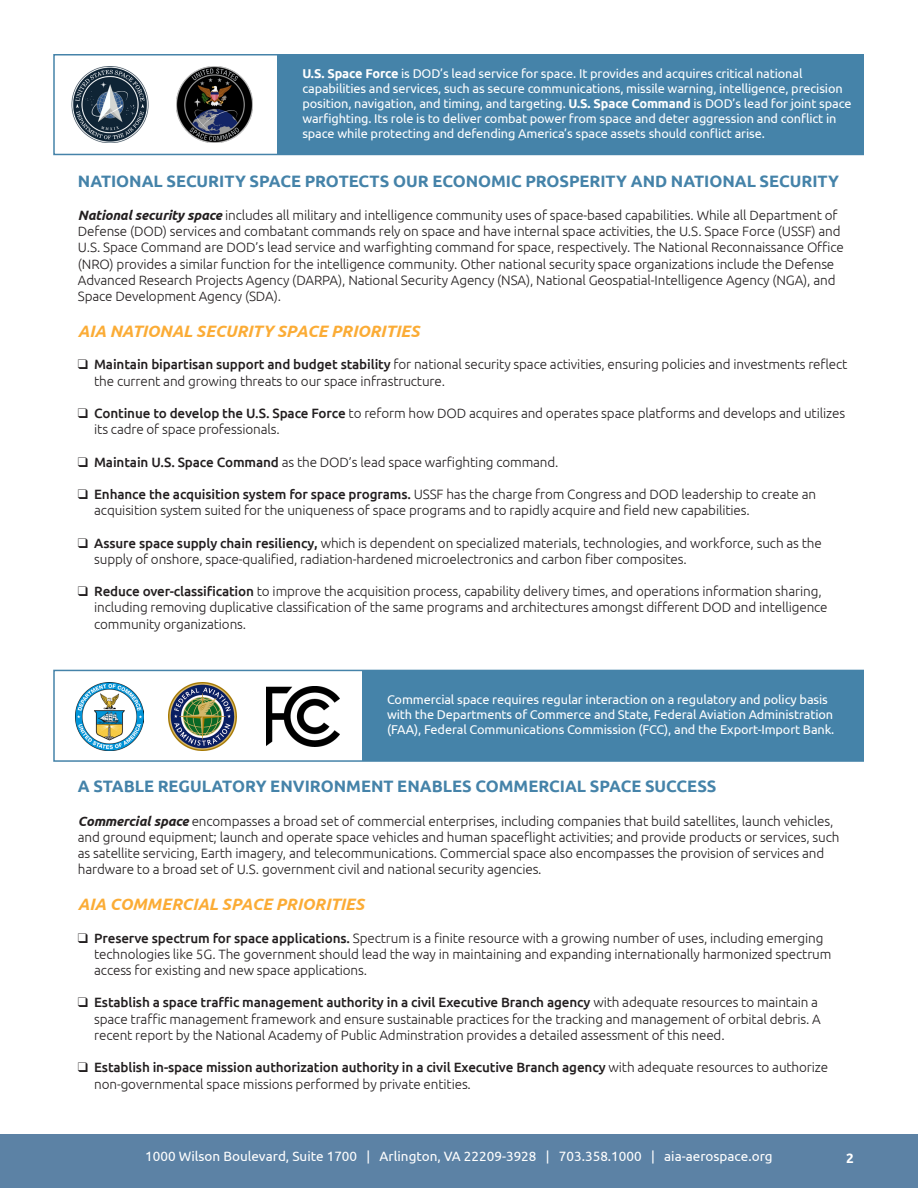
<style>
.page{position:relative;width:918px;height:1188px;background:#fff}
.page>*{position:absolute;margin:0;border:0;box-sizing:border-box;transform-origin:0 0}
.t1{font:700 16.5px "Ubuntu";letter-spacing:-.005em;color:#4583a9}
.t2{font:italic 700 16.5px "Ubuntu";letter-spacing:-.005em;color:#fbac36}
.t3{font:300 13.5px/16.2px "Ubuntu";letter-spacing:-.01em;color:#231f20}
.t4{font:13.5px "Ubuntu";color:#fff}
.t5{font:700 13.5px "Ubuntu";color:#fff}
.t6{font:12.75px/15px "Ubuntu";letter-spacing:-.01em;color:#fff}
.s1{font-weight:700}
.s2{font-weight:700;font-style:italic}
.s3{font-weight:500}
</style>
<div class="page">
<div style="left:363px;top:670px;width:500px;height:91px;background:#4583a9"></div>
<div style="left:278px;top:55px;width:585px;height:100px;background:#4583a9"></div>
<div style="left:0;top:1134px;width:918px;height:54px;background:#5c82a5"></div>
<img style="left:76px;top:683px;width:68px;height:68px">
<img style="left:169px;top:683px;width:68px;height:68px">
<img style="left:267px;top:686px;width:72px;height:61px">
<img style="left:71px;top:67px;width:78px;height:75px">
<img style="left:176px;top:67px;width:77px;height:76px">
<div style="left:53px;top:670px;width:811px;height:92px;border:2px solid #4583a9"></div>
<div style="left:53px;top:54px;width:811px;height:101px;border:2px solid #4583a9"></div>
<p class="t6" style="left:302px;top:65px;width:551px"><span class="s1">U.S. Space Force</span> is DOD’s lead service for space. It provides and acquires critical national capabilities and services, such as secure communications, missile warning, intelligence, precision position, navigation, and timing, and targeting. <span class="s1">U.S. Space Command</span> is DOD’s lead for joint space warfighting. Its role is to deliver combat power from space and deter aggression and conflict in space while protecting and defending America’s space assets should conflict arise.</p>
<p class="t1" style="left:78px;top:171px;width:763px">NATIONAL SECURITY SPACE PROTECTS OUR ECONOMIC PROSPERITY AND NATIONAL SECURITY</p>
<p class="t3" style="left:78px;top:207px;width:768px"><span class="s2">National security space</span> includes all military and intelligence community uses of space-based capabilities. While all Department of Defense (DOD) services and combatant commands rely on space and have internal space activities, the U.S. Space Force (USSF) and U.S. Space Command are DOD’s lead service and warfighting command for space, respectively. The National Reconnaissance Office (NRO) provides a similar function for the intelligence community. Other national security space organizations include the Defense Advanced Research Projects Agency (DARPA), National Security Agency (NSA), National Geospatial-Intelligence Agency (NGA), and Space Development Agency (SDA).</p>
<p class="t2" style="left:78px;top:321px;width:343px">AIA NATIONAL SECURITY SPACE PRIORITIES</p>
<p class="t3" style="left:94px;top:356px;width:755px;text-indent:-16px">❑ <span class="s3">Maintain bipartisan support and budget stability</span> for national security space activities, ensuring policies and investments reflect the current and growing threats to our space infrastructure.</p>
<p class="t3" style="left:94px;top:405px;width:752px;text-indent:-16px">❑ <span class="s3">Continue to develop the U.S. Space Force</span> to reform how DOD acquires and operates space platforms and develops and utilizes its cadre of space professionals.</p>
<p class="t3" style="left:78px;top:453px;width:482px">❑ <span class="s3">Maintain U.S. Space Command</span> as the DOD’s lead space warfighting command.</p>
<p class="t3" style="left:94px;top:486px;width:723px;text-indent:-16px">❑ <span class="s3">Enhance the acquisition system for space programs.</span> USSF has the charge from Congress and DOD leadership to create an acquisition system suited for the uniqueness of space programs and to rapidly acquire and field new capabilities.</p>
<p class="t3" style="left:94px;top:534px;width:729px;text-indent:-16px">❑ <span class="s3">Assure space supply chain resiliency,</span> which is dependent on specialized materials, technologies, and workforce, such as the supply of onshore, space-qualified, radiation-hardened microelectronics and carbon fiber composites.</p>
<p class="t3" style="left:94px;top:583px;width:735px;line-height:16.6px;text-indent:-16px">❑ <span class="s3">Reduce over-classification</span> to improve the acquisition process, capability delivery times, and operations information sharing, including removing duplicative classification of the same programs and architectures amongst different DOD and intelligence community organizations.</p>
<p class="t6" style="left:387px;top:692px;width:449px">Commercial space requires regular interaction on a regulatory and policy basis with the Departments of Commerce and State, Federal Aviation Administration (FAA), Federal Communications Commission (FCC), and the Export-Import Bank.</p>
<p class="t1" style="left:78px;top:777px;width:640px">A STABLE REGULATORY ENVIRONMENT ENABLES COMMERCIAL SPACE SUCCESS</p>
<p class="t3" style="left:78px;top:812px;width:763px"><span class="s2">Commercial space</span> encompasses a broad set of commercial enterprises, including companies that build satellites, launch vehicles, and ground equipment; launch and operate space vehicles and human spaceflight activities; and provide products or services, such as satellite servicing, Earth imagery, and telecommunications. Commercial space also encompasses the provision of services and hardware to a broad set of U.S. government civil and national security agencies.</p>
<p class="t2" style="left:78px;top:894px;width:288px">AIA COMMERCIAL SPACE PRIORITIES</p>
<p class="t3" style="left:94px;top:929px;width:739px;text-indent:-16px">❑ <span class="s3">Preserve spectrum for space applications.</span> Spectrum is a finite resource with a growing number of uses, including emerging technologies like 5G. The government should lead the way in maintaining and expanding internationally harmonized spectrum access for existing and new space applications.</p>
<p class="t3" style="left:94px;top:994px;width:728px;text-indent:-16px">❑ <span class="s3">Establish a space traffic management authority in a civil Executive Branch agency</span> with adequate resources to maintain a space traffic management framework and ensure sustainable practices for the tracking and management of orbital debris. A recent report by the National Academy of Public Adminstration provides a detailed assessment of this need.</p>
<p class="t3" style="left:94px;top:1059px;width:735px;line-height:17.1px;text-indent:-16px">❑ <span class="s3">Establish in-space mission authorization authority in a civil Executive Branch agency</span> with adequate resources to authorize non-governmental space missions performed by private entities.</p>
<p class="t4" style="left:145px;top:1148px;width:629px">1000 Wilson Boulevard, Suite 1700 | Arlington, VA 22209-3928 | 703.358.1000 | aia-aerospace.org</p>
<p class="t5" style="left:846px;top:1150px;width:9px">2</p>
</div>
